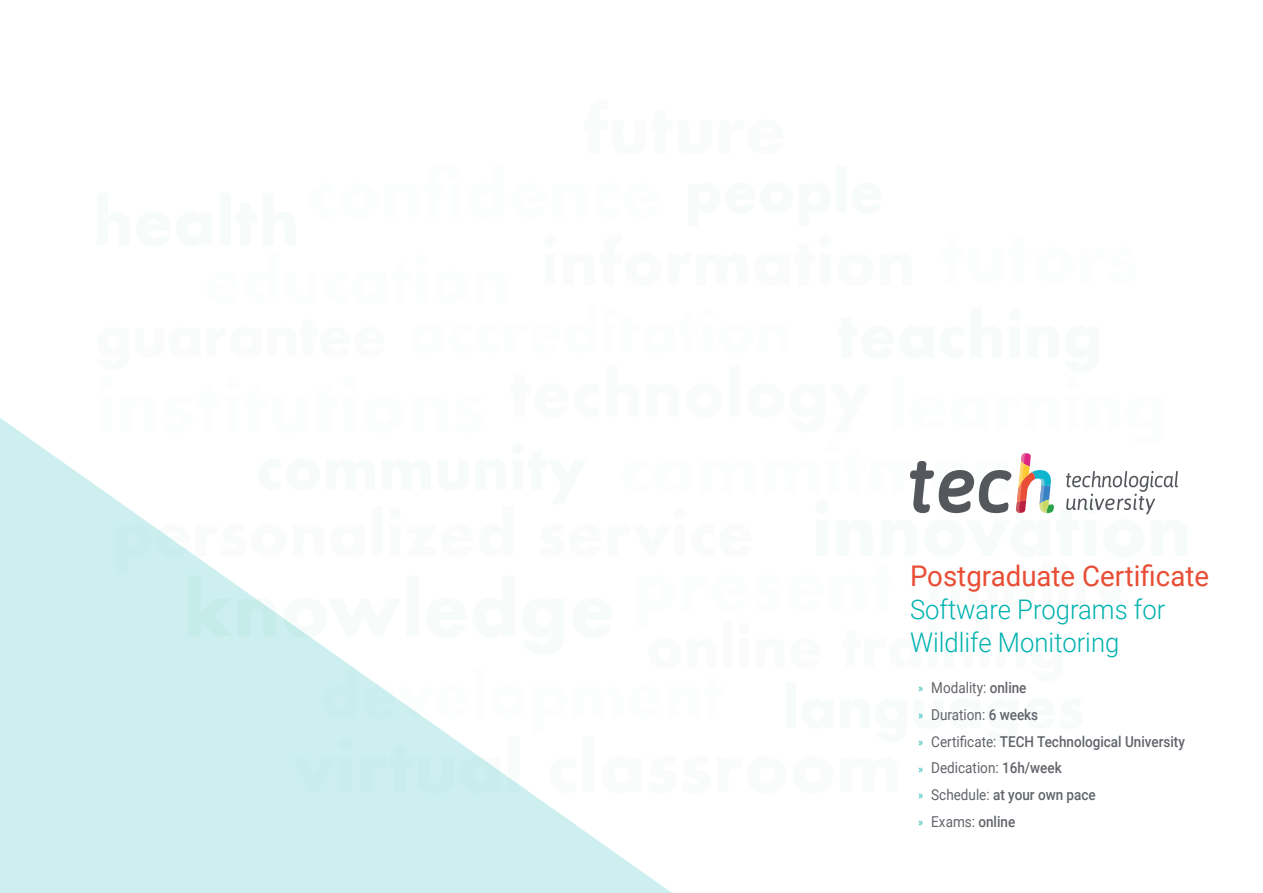
<style>
.page{position:relative;width:1263px;height:893px;background:#fff}
.page>*{position:absolute;margin:0;border:0;box-sizing:border-box;transform-origin:0 0}
.t1{font:28.5px "Roboto";color:#e94d35}
.t2{font:300 27px/33px "Roboto";color:#00b2af;scale:.95 1}
.t3{font:500 15px/26.7px "Roboto";color:#61646a;scale:.9 1}
.s1{font-family:"Myriad Pro";font-weight:400;font-size:12px;color:#00b2af}
.s2{font-weight:400}
</style>
<div class="page">
<svg style="left:0;top:418px;width:672px;height:475px;background:#d1f0f0"></svg>
<svg style="left:97px;top:418px;width:1081px;height:376px"></svg>
<h1 class="t1" style="left:910px;top:556px;width:301px">Postgraduate Certificate</h1>
<h2 class="t2" style="left:910px;top:592px;width:270px">Software Programs for<br>Wildlife Monitoring</h2>
<p class="t3" style="left:918px;top:674px;width:297px"><span class="s1">»</span> <span class="s2">Modality:</span> online<br><span class="s1">»</span> <span class="s2">Duration:</span> 6 weeks<br><span class="s1">»</span> <span class="s2">Certificate:</span> TECH Technological University <span class="s1">»</span> <span class="s2">Dedication:</span> 16h/week<br><span class="s1">»</span> <span class="s2">Schedule:</span> at your own pace<br><span class="s1">»</span> <span class="s2">Exams:</span> online</p>
</div>
